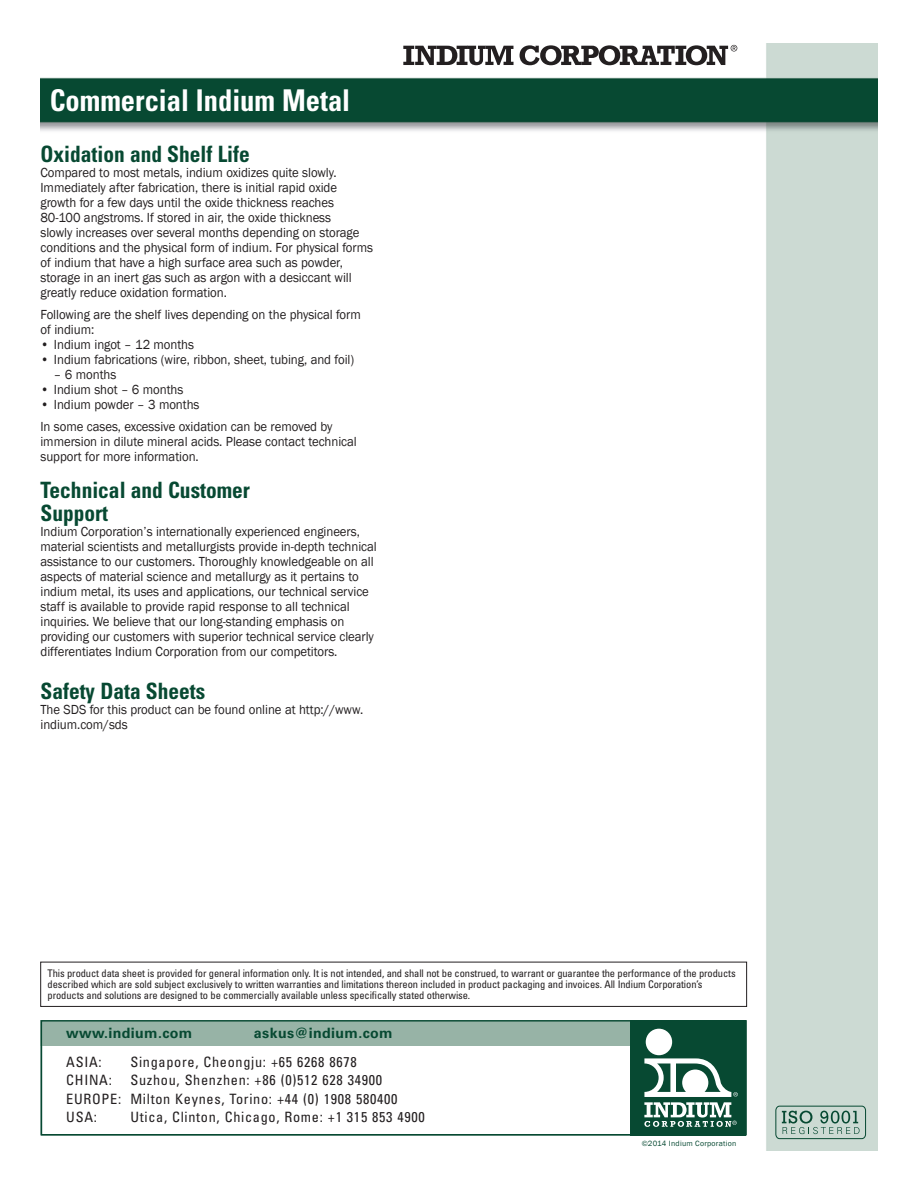
<style>
.page{position:relative;width:918px;height:1188px;background:#fff}
.page>*{position:absolute;margin:0;border:0;box-sizing:border-box;transform-origin:0 0}
.t1{font:700 condensed 30px "Univers LT Std";color:#fff;scale:.95 1}
.t2{font:700 condensed 22.5px/22.5px "Univers LT Std";color:#074932;scale:.95 1}
.t3{font:condensed 14.25px/18.5px "Univers LT Std";letter-spacing:.05em;color:#231f20}
.t4{font:700 14.25px "Univers LT Std";letter-spacing:.025em;color:#074932}
.t5{font:13.5px/15px "Franklin Gothic";letter-spacing:-.005em;color:#231f20;scale:.95 1}
.t6{font:condensed 10.5px/11.2px "Univers LT Std";letter-spacing:-.01em;color:#231f20}
.t7{font:7.8px "Franklin Gothic";letter-spacing:.03em;color:#074932}
</style>
<div class="page">
<img style="left:40px;top:43px;width:838px;height:1107px">
<svg style="left:403px;top:46px;width:111px;height:19px"></svg>
<svg style="left:520px;top:45px;width:217px;height:20px"></svg>
<svg style="left:782px;top:1111px;width:78px;height:23px;background:#9cb7ac"></svg>
<div style="left:776px;top:1106px;width:90px;height:33px;border:1px solid #074932;border-radius:4px"></div>
<div style="left:41px;top:1020px;width:666px;height:115px;background:#fff"></div>
<div style="left:41px;top:1020px;width:705px;height:26px;background:#97b3a6"></div>
<div style="left:41px;top:1020px;width:706px;height:115px;border:1px solid #074932"></div>
<div style="left:631px;top:1020px;width:115px;height:115px;background:#074932"></div>
<div style="left:646px;top:1029px;width:26px;height:26px;background:#fff;border-radius:50%"></div>
<svg style="left:644px;top:1058px;width:94px;height:69px"></svg>
<div style="left:40px;top:962px;width:707px;height:45px;border:1px solid #231f20"></div>
<h1 class="t1" style="left:50px;top:82px;width:318px">Commercial Indium Metal</h1>
<h2 class="t2" style="left:40px;top:143px;width:222px">Oxidation and Shelf Life</h2>
<p class="t5" style="left:40px;top:165px;width:352px">Compared to most metals, indium oxidizes quite slowly.<br>Immediately after fabrication, there is initial rapid oxide growth for a few days until the oxide thickness reaches 80-100 angstroms. If stored in air, the oxide thickness<br>slowly increases over several months depending on storage conditions and the physical form of indium. For physical forms of indium that have a high surface area such as powder, storage in an inert gas such as argon with a desiccant will greatly reduce oxidation formation.</p>
<p class="t5" style="left:40px;top:307px;width:339px">Following are the shelf lives depending on the physical form of indium:</p>
<p class="t5" style="left:40px;top:337px;width:163px">• Indium ingot – 12 months</p>
<p class="t5" style="left:40px;top:352px;width:332px">• Indium fabrications (wire, ribbon, sheet, tubing, and foil)</p>
<p class="t5" style="left:54px;top:367px;width:67px">– 6 months</p>
<p class="t5" style="left:40px;top:382px;width:152px">• Indium shot – 6 months</p>
<p class="t5" style="left:40px;top:394px;width:309px;line-height:21.8px">• Indium powder – 3 months<br>In some cases, excessive oxidation can be removed by</p>
<p class="t5" style="left:40px;top:434px;width:335px">immersion in dilute mineral acids. Please contact technical support for more information.</p>
<h2 class="t2" style="left:40px;top:479px;width:222px">Technical and Customer<br>Support</h2>
<p class="t5" style="left:40px;top:524px;width:356px">Indium Corporation’s internationally experienced engineers, material scientists and metallurgists provide in-depth technical assistance to our customers. Thoroughly knowledgeable on all aspects of material science and metallurgy as it pertains to indium metal, its uses and applications, our technical service staff is available to provide rapid response to all technical inquiries. We believe that our long-standing emphasis on providing our customers with superior technical service clearly differentiates Indium Corporation from our competitors.</p>
<h2 class="t2" style="left:40px;top:680px;width:175px">Safety Data Sheets</h2>
<p class="t5" style="left:40px;top:703px;width:341px">The SDS for this product can be found online at http://www. indium.com/sds</p>
<p class="t6" style="left:48px;top:967px;width:690px">This product data sheet is provided for general information only. It is not intended, and shall not be construed, to warrant or guarantee the performance of the products described which are sold subject exclusively to written warranties and limitations thereon included in product packaging and invoices. All Indium Corporation’s products and solutions are designed to be commercially available unless specifically stated otherwise.</p>
<p class="t4" style="left:66px;top:1025px;width:128px">www.indium.com</p>
<p class="t4" style="left:254px;top:1025px;width:140px">askus@indium.com</p>
<p class="t3" style="left:66px;top:1052px;width:37px">ASIA:</p>
<p class="t3" style="left:130px;top:1052px;width:228px">Singapore, Cheongju: +65 6268 8678</p>
<p class="t3" style="left:66px;top:1071px;width:47px">CHINA:</p>
<p class="t3" style="left:66px;top:1071px;width:333px;text-indent:64px">Suzhou, Shenzhen: +86 (0)512 628 34900<br>EUROPE: Milton Keynes, Torino: +44 (0) 1908 580400<br>USA:</p>
<p class="t3" style="left:130px;top:1108px;width:296px">Utica, Clinton, Chicago, Rome: +1 315 853 4900</p>
<p class="t7" style="left:642px;top:1138px;width:96px">©2014 Indium Corporation</p>
</div>
